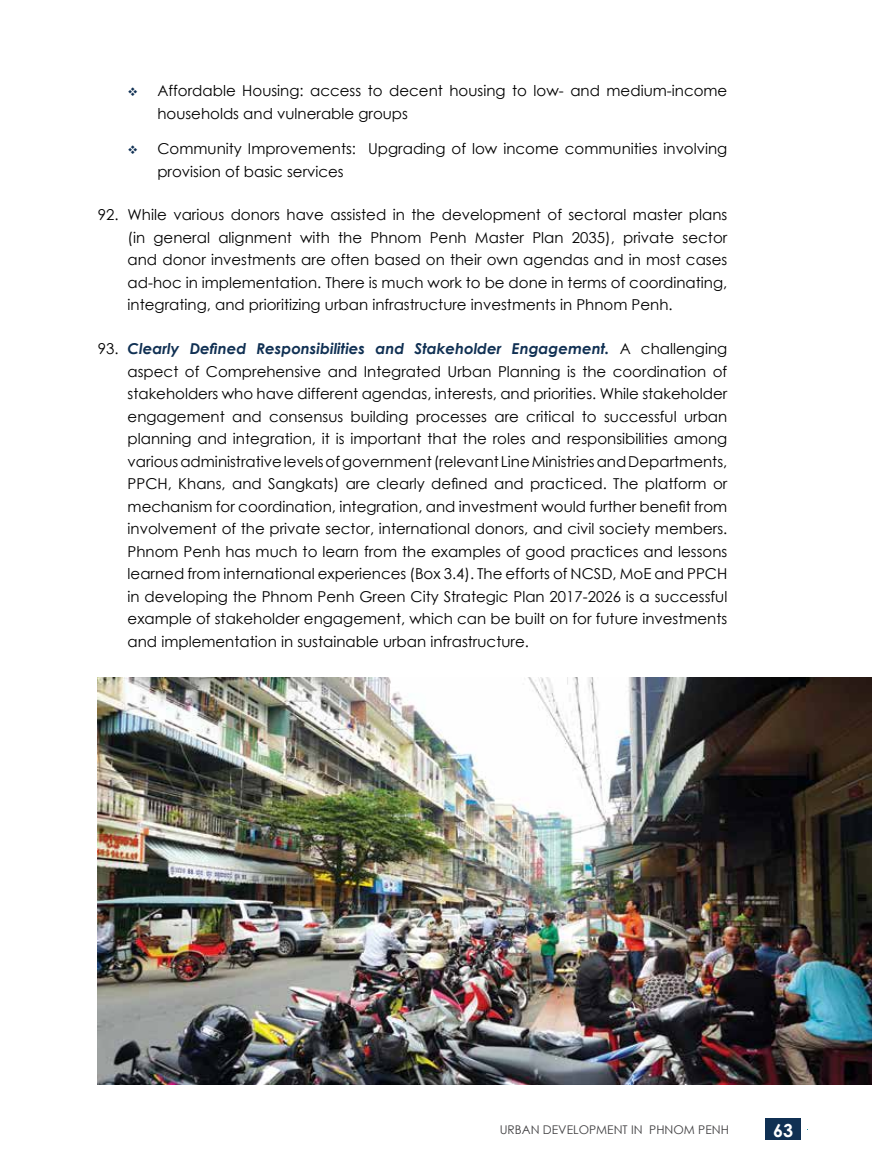
<style>
.page{position:relative;width:872px;height:1170px;background:#fff}
.page>*{position:absolute;margin:0;border:0;box-sizing:border-box;transform-origin:0 0}
.t1{font:700 18px "Century Gothic";color:#fff}
.t2{font:15px/22.5px "Century Gothic";color:#000}
.t3{font:12px "Century Gothic";color:#414042}
.s1{color:#103053}
.s2{font-weight:700;font-style:italic;color:#103053}
</style>
<div class="page">
<div style="left:765px;top:1118px;width:36px;height:21px;background:#103053"></div>
<img style="left:98px;top:677px;width:774px;height:407px">
<p class="t2" style="left:157px;top:79px;width:571px;text-indent:-30px"><span class="s1">❖</span> Affordable Housing: access to decent housing to low- and medium-income households and vulnerable groups</p>
<p class="t2" style="left:157px;top:137px;width:571px;text-indent:-30px"><span class="s1">❖</span> Community Improvements: Upgrading of low income communities involving provision of basic services</p>
<p class="t2" style="left:128px;top:203px;width:601px;text-align:justify;text-indent:-30px">92. While various donors have assisted in the development of sectoral master plans (in general alignment with the Phnom Penh Master Plan 2035), private sector and donor investments are often based on their own agendas and in most cases ad-hoc in implementation. There is much work to be done in terms of coordinating, integrating, and prioritizing urban infrastructure investments in Phnom Penh.</p>
<p class="t2" style="left:128px;top:337px;width:601px;text-align:justify;text-indent:-30px">93. <span class="s2">Clearly Defined Responsibilities and Stakeholder Engagement.</span> A challenging aspect of Comprehensive and Integrated Urban Planning is the coordination of stakeholders who have different agendas, interests, and priorities. While stakeholder engagement and consensus building processes are critical to successful urban planning and integration, it is important that the roles and responsibilities among various administrative levels of government (relevant Line Ministries and Departments, PPCH, Khans, and Sangkats) are clearly defined and practiced. The platform or mechanism for coordination, integration, and investment would further benefit from involvement of the private sector, international donors, and civil society members.<br>Phnom Penh has much to learn from the examples of good practices and lessons learned from international experiences (Box 3.4). The efforts of NCSD, MoE and PPCH in developing the Phnom Penh Green City Strategic Plan 2017-2026 is a successful example of stakeholder engagement, which can be built on for future investments and implementation in sustainable urban infrastructure.</p>
<p class="t3" style="left:500px;top:1120px;width:230px">URBAN DEVELOPMENT IN PHNOM PENH</p>
<p class="t1" style="left:773px;top:1116px;width:22px">63</p>
</div>
